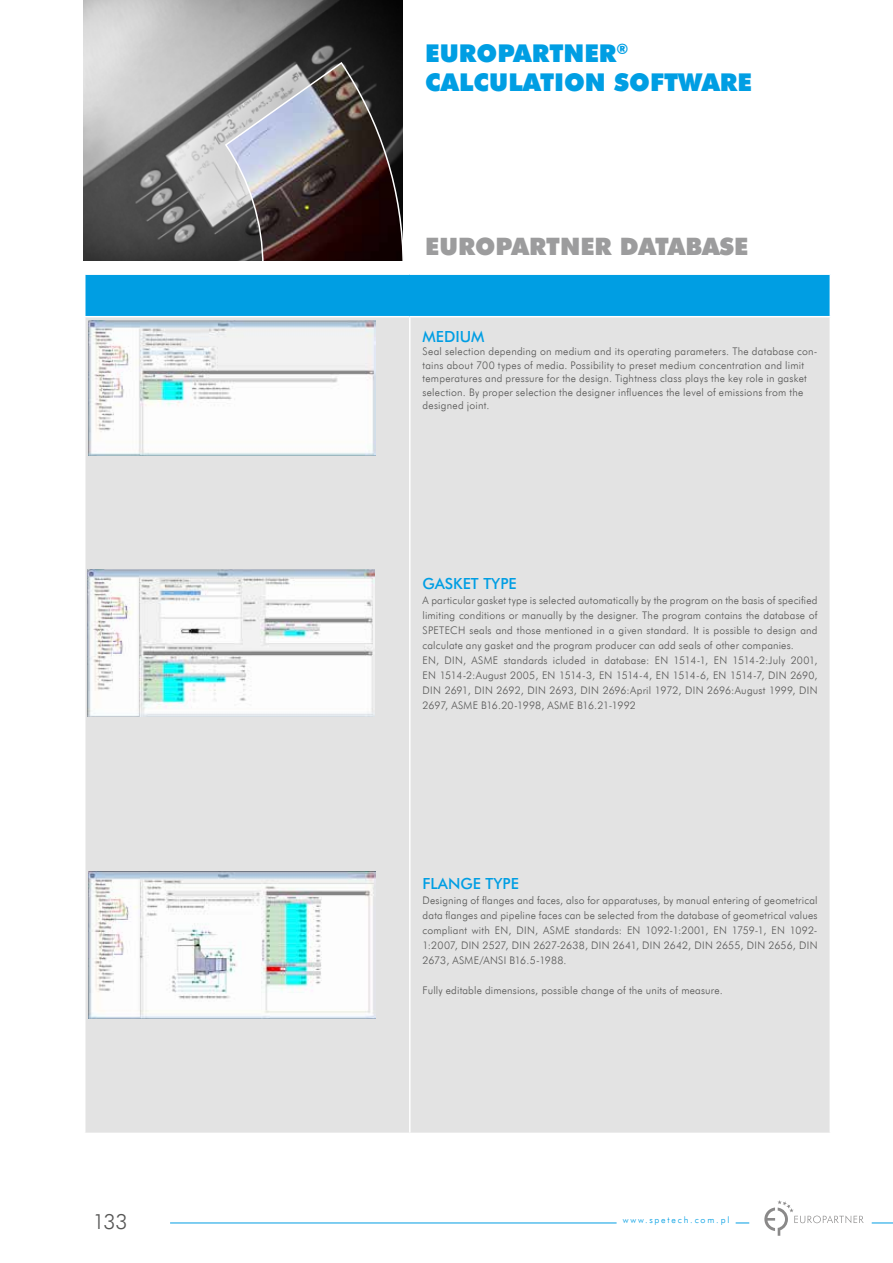
<style>
.page{position:relative;width:893px;height:1263px;background:#fff}
.page>*{position:absolute;margin:0;border:0;box-sizing:border-box;transform-origin:0 0}
.t1{font:24px/28.8px "Futura X Blk PL";color:#009ee3}
.t2{font:24px "Futura X Blk EU";color:#9c9c9d}
.t3{font:21px "Futura Lt EU";color:#565655}
.t4{font:15px "Futura Md PL";color:#009ee3}
.t5{font:10.5px/15px "Futura Lt EU";letter-spacing:.02em;color:#565655}
.t6{font:9px "Futura Lt EU";letter-spacing:.2em;color:#009ee3}
</style>
<div class="page">
<hr style="left:170px;top:1222px;width:447px;height:1px;background:#009ee3">
<svg style="left:736px;top:1222px;width:13px;height:1px"></svg>
<svg style="left:872px;top:1222px;width:21px;height:1px"></svg>
<svg style="left:764px;top:1200px;width:100px;height:36px"></svg>
<div style="left:85px;top:274px;width:745px;height:43px;background:#009ee3"></div>
<div style="left:85px;top:317px;width:745px;height:816px;background:#e3e3e3"></div>
<hr style="left:84px;top:273px;width:326px;height:2px;background:#fff">
<hr style="left:410px;top:273px;width:421px;height:2px;background:#fff">
<hr style="left:84px;top:316px;width:326px;height:1px;background:#fff">
<hr style="left:410px;top:316px;width:421px;height:1px;background:#fff">
<hr style="left:409px;top:317px;width:2px;height:816px;background:#fff">
<img style="left:88px;top:320px;width:287px;height:135px">
<img style="left:87px;top:570px;width:287px;height:146px">
<img style="left:88px;top:872px;width:287px;height:146px">
<img style="left:84px;top:0;width:319px;height:261px">
<svg style="left:224px;top:61px;width:179px;height:200px;background:#5f5759"></svg>
<h1 class="t1" style="left:425px;top:38px;width:328px">EUROPARTNER<sup>®<br></sup>CALCULATION SOFTWARE</h1>
<h1 class="t2" style="left:425px;top:231px;width:325px">EUROPARTNER DATABASE</h1>
<h3 class="t4" style="left:423px;top:327px;width:63px">MEDIUM</h3>
<p class="t5" style="left:423px;top:345px;width:396px;line-height:13.5px">Seal selection depending on medium and its operating parameters. The database con&shy;tains about 700 types of media. Possibility to preset medium concentration and limit temperatures and pressure for the design. Tightness class plays the key role in gasket selection. By proper selection the designer influences the level of emissions from the designed joint.</p>
<h3 class="t4" style="left:423px;top:574px;width:96px">GASKET TYPE</h3>
<p class="t5" style="left:423px;top:593px;width:396px">A particular gasket type is selected automatically by the program on the basis of specified limiting conditions or manually by the designer. The program contains the database of SPETECH seals and those mentioned in a given standard. It is possible to design and calculate any gasket and the program producer can add seals of other companies.<br>EN, DIN, ASME standards icluded in database: EN 1514-1, EN 1514-2:July 2001, EN 1514-2:August 2005, EN 1514-3, EN 1514-4, EN 1514-6, EN 1514-7, DIN 2690, DIN 2691, DIN 2692, DIN 2693, DIN 2696:April 1972, DIN 2696:August 1999, DIN 2697, ASME B16.20-1998, ASME B16.21-1992</p>
<h3 class="t4" style="left:423px;top:874px;width:98px">FLANGE TYPE</h3>
<p class="t5" style="left:423px;top:893px;width:396px;text-align:justify">Designing of flanges and faces, also for apparatuses, by manual entering of geometrical data flanges and pipeline faces can be selected from the database of geometrical values compliant with EN, DIN, ASME standards: EN 1092-1:2001, EN 1759-1, EN 1092- 1:2007, DIN 2527, DIN 2627-2638, DIN 2641, DIN 2642, DIN 2655, DIN 2656, DIN 2673, ASME/ANSI B16.5-1988.</p>
<p class="t5" style="left:423px;top:983px;width:302px">Fully editable dimensions, possible change of the units of measure.</p>
<h2 class="t3" style="left:93px;top:1209px;width:36px">133</h2>
<p class="t6" style="left:623px;top:1215px;width:108px">www.spetech.com.pl</p>
</div>
